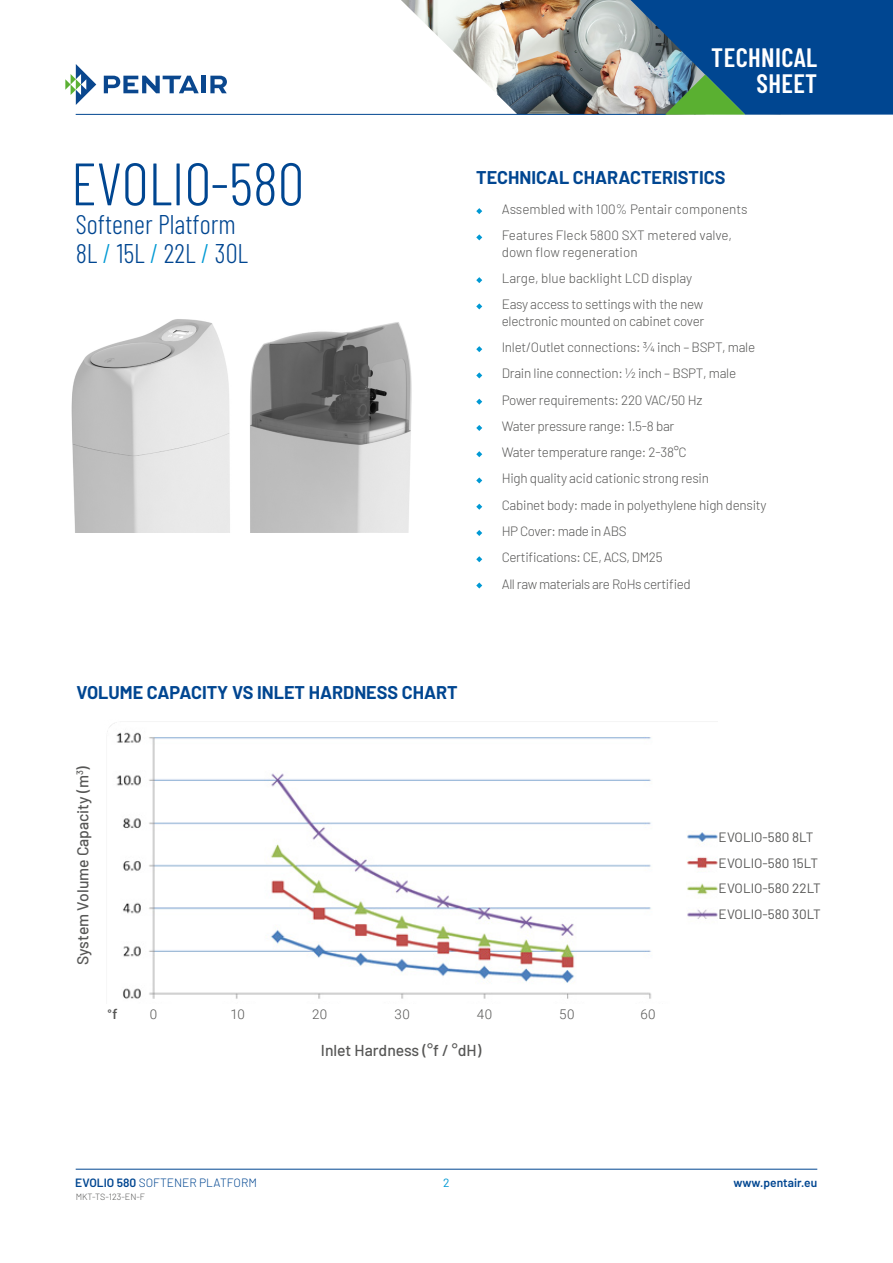
<style>
.page{position:relative;width:893px;height:1263px;background:#fff}
.page>*{position:absolute;margin:0;border:0;box-sizing:border-box;transform-origin:0 0}
.t1{font:300 59.7px "Barlow Condensed";color:#004691}
.t2{font:300 27px "Barlow Condensed";color:#004691}
.t3{font:600 26.55px/26.2px "Barlow Condensed";letter-spacing:.015em;color:#fff;text-align:right}
.t4{font:700 18px "Barlow";color:#004691}
.t5{font:500 15.75px "Barlow";color:#575756}
.t6{font:300 13.5px/26.2px "Barlow";letter-spacing:-.02em;color:#575756}
.t7{font:300 13.5px/26.2px "Barlow";color:#575756}
.t8{font:13.5px/25.8px "Barlow";color:#575756}
.t9{font:300 13.35px "Roboto";letter-spacing:.03em;color:#575756}
.t10{font:500 13.35px "Roboto";color:#575756}
.t11{font:300 12px "Barlow";color:#004691}
.t12{font:600 12px "Barlow";color:#004691}
.t13{font:12px "Barlow";color:#0099d4}
.t14{font:300 9px "Barlow";color:#575756}
.s1{color:#0099d4}
.s2{font-weight:600}
</style>
<div class="page">
<img style="left:388px;top:0;width:228px;height:114px">
<svg style="left:65px;top:64px;width:31px;height:41px"></svg>
<svg style="left:104px;top:76px;width:95px;height:17px"></svg>
<hr style="left:202px;top:76px;width:4px;height:17px;background:#0a478e">
<svg style="left:210px;top:76px;width:17px;height:17px"></svg>
<hr style="left:76px;top:114px;width:590px;height:1px;background:#004691">
<svg style="left:616px;top:0;width:277px;height:115px"></svg>
<hr style="left:76px;top:1169px;width:741px;height:1px;background:#004691">
<img style="left:71px;top:319px;width:341px;height:214px">
<svg style="left:476px;top:208px;width:6px;height:6px"></svg>
<svg style="left:476px;top:234px;width:6px;height:6px"></svg>
<svg style="left:476px;top:277px;width:6px;height:6px"></svg>
<svg style="left:476px;top:303px;width:6px;height:6px"></svg>
<svg style="left:476px;top:346px;width:6px;height:6px"></svg>
<svg style="left:476px;top:372px;width:6px;height:6px"></svg>
<svg style="left:476px;top:399px;width:6px;height:6px"></svg>
<svg style="left:476px;top:425px;width:6px;height:6px"></svg>
<svg style="left:476px;top:451px;width:6px;height:6px"></svg>
<svg style="left:476px;top:477px;width:6px;height:6px"></svg>
<svg style="left:476px;top:504px;width:6px;height:6px"></svg>
<svg style="left:476px;top:530px;width:6px;height:6px"></svg>
<svg style="left:476px;top:556px;width:6px;height:6px"></svg>
<svg style="left:476px;top:582px;width:6px;height:6px"></svg>
<img style="left:107px;top:722px;width:611px;height:277px">
<h1 class="t1" style="left:71px;top:141px;width:235px">EVOLIO-580</h1>
<h2 class="t2" style="left:76px;top:234px;width:174px">8L <span class="s1">/</span> 15L <span class="s1">/</span> 22L <span class="s1">/</span> 30L</h2>
<h2 class="t2" style="left:76px;top:205px;width:162px">Softener Platform</h2>
<h3 class="t3" style="left:711px;top:42px;width:107px">TECHNICAL<br>SHEET</h3>
<h3 class="t4" style="left:476px;top:164px;width:251px">TECHNICAL CHARACTERISTICS</h3>
<p class="t7" style="left:502px;top:195px;width:247px">Assembled with 100% Pentair components<br>Features Fleck 5800 SXT metered valve,</p>
<p class="t7" style="left:502px;top:238px;width:203px">down flow regeneration<br>Large, blue backlight LCD display<br>Easy access to settings with the new</p>
<p class="t6" style="left:502px;top:307px;width:266px">electronic mounted on cabinet cover Inlet/Outlet connections: ¾ inch – BSPT, male Drain line connection: ½ inch – BSPT, male Power requirements: 220 VAC/50 Hz<br>Water pressure range: 1.5-8 bar<br>Water temperature range: 2-38°C<br>High quality acid cationic strong resin<br>Cabinet body: made in polyethylene high density HP Cover: made in ABS<br>Certifications: CE, ACS, DM25<br>All raw materials are RoHs certified</p>
<h3 class="t4" style="left:77px;top:680px;width:383px">VOLUME CAPACITY VS INLET HARDNESS CHART</h3>
<p class="t5" style="left:71px;top:965px;width:200px;rotate:-90deg">System Volume Capacity (m<sup>3</sup>)</p>
<p class="t8" style="left:719px;top:823px;width:104px">EVOLIO-580 8LT<br>EVOLIO-580 15LT<br>EVOLIO-580 22LT<br>EVOLIO-580 30LT</p>
<p class="t10" style="left:107px;top:1005px;width:12px">°f</p>
<p class="t9" style="left:150px;top:1005px;width:9px">0</p>
<p class="t9" style="left:230px;top:1005px;width:16px">10</p>
<p class="t9" style="left:312px;top:1005px;width:17px">20</p>
<p class="t9" style="left:395px;top:1005px;width:17px">30</p>
<p class="t9" style="left:477px;top:1005px;width:17px">40</p>
<p class="t9" style="left:559px;top:1005px;width:17px">50</p>
<p class="t9" style="left:640px;top:1005px;width:17px">60</p>
<p class="t5" style="left:321px;top:1039px;width:162px">Inlet Hardness (°f / °dH)</p>
<p class="t11" style="left:75px;top:1174px;width:183px"><span class="s2">EVOLIO 580</span> SOFTENER PLATFORM</p>
<p class="t13" style="left:443px;top:1174px;width:8px">2</p>
<p class="t12" style="left:733px;top:1174px;width:85px">www.pentair.eu</p>
<p class="t14" style="left:76px;top:1190px;width:71px">MKT-TS-123-EN-F</p>
</div>
